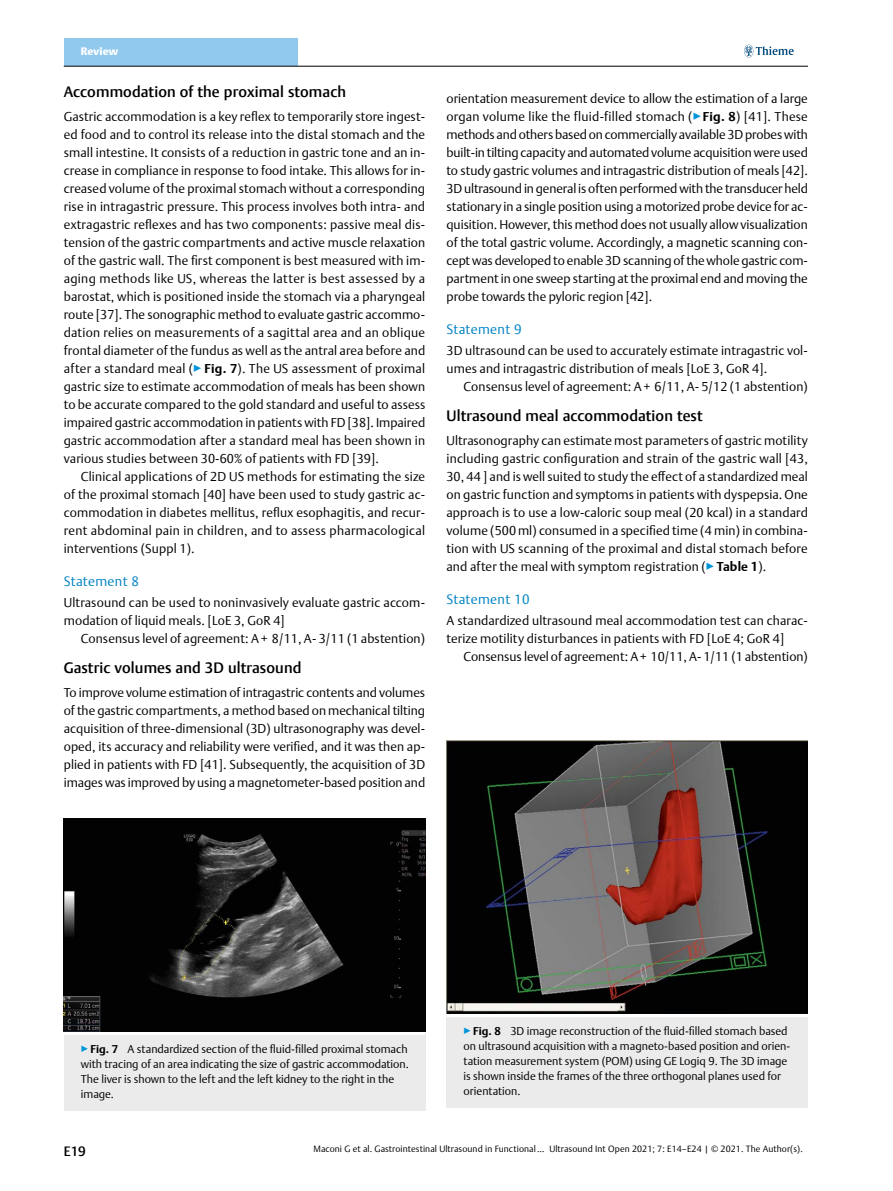
<style>
.page{position:relative;width:893px;height:1191px;background:#fff}
.page>*{position:absolute;margin:0;border:0;box-sizing:border-box;transform-origin:0 0}
.t1{font:500 15px "Thieme Argo 2011";letter-spacing:.01em;color:#000}
.t2{font:300 13.5px "Thieme Argo 2011";letter-spacing:.025em;color:#0083c2}
.t3{font:500 13.5px "Thieme Argo 2011";color:#000}
.t4{font:300 12.75px/18px "Thieme Argo 2011";letter-spacing:.01em;color:#000;text-align:justify}
.t5{font:300 11.25px/15px "Thieme Argo 2011";color:#000}
.t6{font:900 10.8px "Thieme Argo 2011";letter-spacing:-.005em;color:#fff}
.t7{font:300 9px "Thieme Argo 2011";letter-spacing:.01em;color:#000}
.s1{color:#0095da}
.s2{font-weight:700}
</style>
<div class="page">
<div style="left:64px;top:38px;width:234px;height:28px;background:#91c9ed"></div>
<svg style="left:744px;top:45px;width:50px;height:12px"></svg>
<hr style="left:64px;top:66px;width:744px;height:1px;background:#000">
<div style="left:64px;top:1031px;width:361px;height:79px;background:#ebebec"></div>
<svg style="left:64px;top:1031px;width:361px;height:4px"></svg>
<img style="left:64px;top:819px;width:361px;height:212px">
<div style="left:447px;top:1013px;width:361px;height:95px;background:#ebebec"></div>
<svg style="left:447px;top:1013px;width:361px;height:4px"></svg>
<img style="left:447px;top:740px;width:361px;height:273px">
<p class="t6" style="left:81px;top:44px;width:39px">Review</p>
<p class="t1" style="left:64px;top:82px;width:284px">Accommodation of the proximal stomach</p>
<p class="t4" style="left:64px;top:107px;width:363px">Gastric accommodation is a key reflex to temporarily store ingest&shy;ed food and to control its release into the distal stomach and the small intestine. It consists of a reduction in gastric tone and an in&shy;crease in compliance in response to food intake. This allows for in&shy;creased volume of the proximal stomach without a corresponding rise in intragastric pressure. This process involves both intra- and extragastric reflexes and has two components: passive meal dis&shy;tension of the gastric compartments and active muscle relaxation of the gastric wall. The first component is best measured with im&shy;aging methods like US, whereas the latter is best assessed by a barostat, which is positioned inside the stomach via a pharyngeal route [37]. The sonographic method to evaluate gastric accommo&shy;dation relies on measurements of a sagittal area and an oblique frontal diameter of the fundus as well as the antral area before and after a standard meal (<span class="s1">▶</span><span class="s2">Fig. 7</span>). The US assessment of proximal gastric size to estimate accommodation of meals has been shown to be accurate compared to the gold standard and useful to assess impaired gastric accommodation in patients with FD [38]. Impaired gastric accommodation after a standard meal has been shown in various studies between 30-60% of patients with FD [39].</p>
<p class="t4" style="left:64px;top:467px;width:363px;text-indent:17px">Clinical applications of 2D US methods for estimating the size of the proximal stomach [40] have been used to study gastric ac&shy;commodation in diabetes mellitus, reflux esophagitis, and recur&shy;rent abdominal pain in children, and to assess pharmacological interventions (Suppl 1).</p>
<p class="t2" style="left:64px;top:572px;width:77px">Statement 8</p>
<p class="t4" style="left:64px;top:593px;width:363px">Ultrasound can be used to noninvasively evaluate gastric accom&shy;modation of liquid meals. [LoE 3, GoR 4]</p>
<p class="t4" style="left:81px;top:629px;width:346px">Consensus level of agreement: A+ 8/11, A- 3/11 (1 abstention)</p>
<p class="t1" style="left:64px;top:658px;width:239px">Gastric volumes and 3D ultrasound</p>
<p class="t4" style="left:64px;top:683px;width:363px">To improve volume estimation of intragastric contents and volumes of the gastric compartments, a method based on mechanical tilting acquisition of three-dimensional (3D) ultrasonography was devel&shy;oped, its accuracy and reliability were verified, and it was then ap&shy;plied in patients with FD [41]. Subsequently, the acquisition of 3D images was improved by using a magnetometer-based position and</p>
<p class="t4" style="left:446px;top:89px;width:363px">orientation measurement device to allow the estimation of a large organ volume like the fluid-filled stomach (<span class="s1">▶</span><span class="s2">Fig. 8</span>) [41]. These methods and others based on commercially available 3D probes with built-in tilting capacity and automated volume acquisition were used to study gastric volumes and intragastric distribution of meals [42].<br>3D ultrasound in general is often performed with the transducer held stationary in a single position using a motorized probe device for ac&shy;quisition. However, this method does not usually allow visualization of the total gastric volume. Accordingly, a magnetic scanning con&shy;cept was developed to enable 3D scanning of the whole gastric com&shy;partment in one sweep starting at the proximal end and moving the probe towards the pyloric region [42].</p>
<p class="t2" style="left:446px;top:320px;width:77px">Statement 9</p>
<p class="t4" style="left:446px;top:341px;width:363px">3D ultrasound can be used to accurately estimate intragastric vol&shy;umes and intragastric distribution of meals [LoE 3, GoR 4].</p>
<p class="t4" style="left:463px;top:377px;width:346px">Consensus level of agreement: A+ 6/11, A- 5/12 (1 abstention)</p>
<p class="t1" style="left:446px;top:406px;width:258px">Ultrasound meal accommodation test</p>
<p class="t4" style="left:446px;top:431px;width:363px">Ultrasonography can estimate most parameters of gastric motility including gastric configuration and strain of the gastric wall [43, 30, 44 ] and is well suited to study the effect of a standardized meal on gastric function and symptoms in patients with dyspepsia. One approach is to use a low-caloric soup meal (20 kcal) in a standard volume (500ml) consumed in a specified time (4 min) in combina&shy;tion with US scanning of the proximal and distal stomach before and after the meal with symptom registration (<span class="s1">▶</span><span class="s2">Table 1</span>).</p>
<p class="t2" style="left:446px;top:590px;width:85px">Statement 10</p>
<p class="t4" style="left:446px;top:611px;width:363px">A standardized ultrasound meal accommodation test can charac&shy;terize motility disturbances in patients with FD [LoE 4; GoR 4]</p>
<p class="t4" style="left:463px;top:647px;width:346px">Consensus level of agreement: A+ 10/11, A- 1/11 (1 abstention)</p>
<p class="t5" style="left:81px;top:1041px;width:330px"><span class="s1">▶</span><span class="s2">Fig. 7</span> A standardized section of the fluid-filled proximal stomach with tracing of an area indicating the size of gastric accommodation.<br>The liver is shown to the left and the left kidney to the right in the image.</p>
<p class="t5" style="left:464px;top:1023px;width:328px"><span class="s1">▶</span><span class="s2">Fig. 8</span> 3D image reconstruction of the fluid-filled stomach based on ultrasound acquisition with a magneto-based position and orien&shy;tation measurement system (POM) using GE Logiq 9. The 3D image is shown inside the frames of the three orthogonal planes used for orientation.</p>
<p class="t3" style="left:64px;top:1142px;width:24px">E19</p>
<p class="t7" style="left:313px;top:1143px;width:491px">Maconi G et al. Gastrointestinal Ultrasound in Functional … Ultrasound Int Open 2021; 7: E14–E24 | © 2021. The Author(s).</p>
</div>
